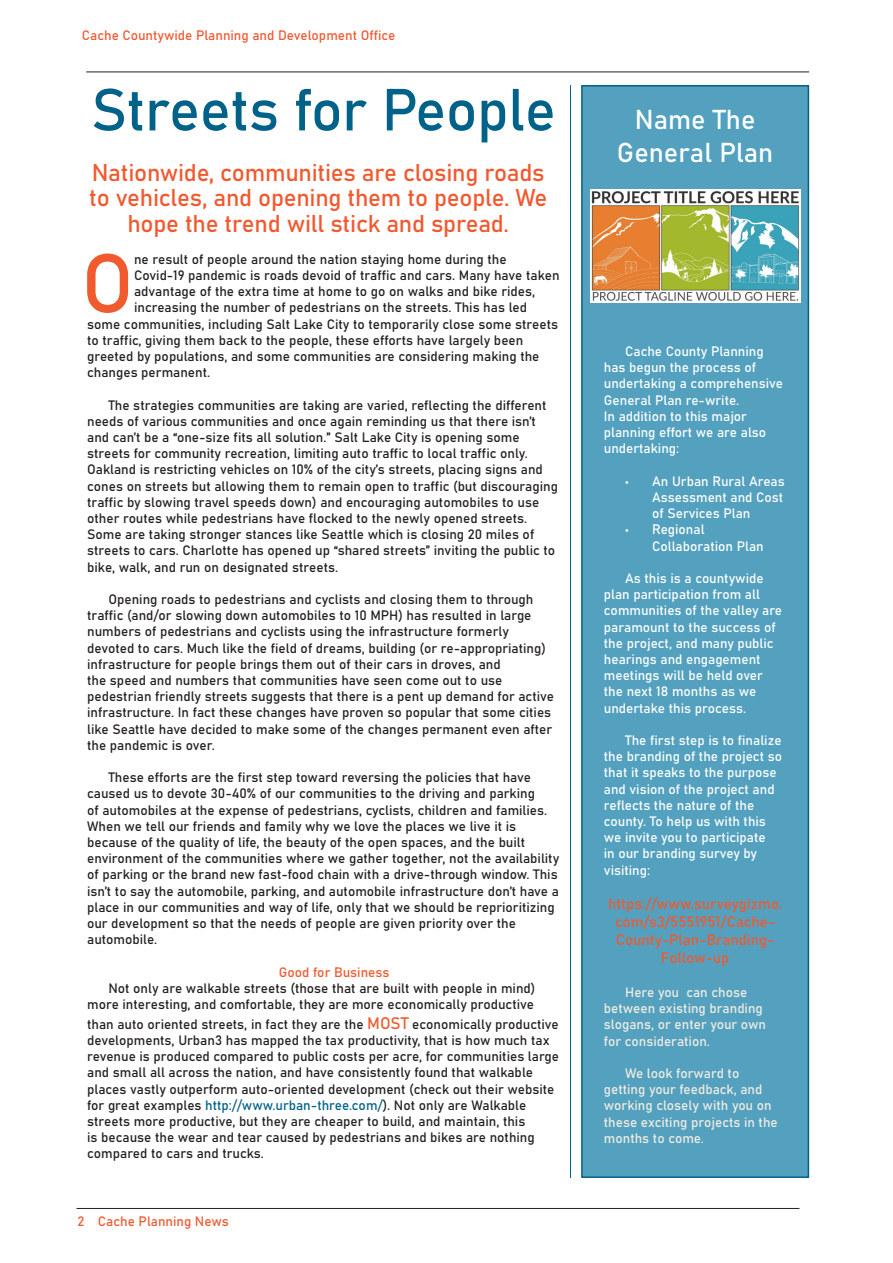
<style>
.page{position:relative;width:893px;height:1263px;background:#fff}
.page>*{position:absolute;margin:0;border:0;box-sizing:border-box;transform-origin:0 0}
.Dropcap{font:81.9px "Bahnschrift";color:#f1592f}
.Headline{font:58.5px "Bahnschrift";letter-spacing:-.01em;color:#006288}
.Sidebar{font:27px/32.4px "Bahnschrift";color:#fff;text-align:center}
.Intro{font:24px/25.8px "Bahnschrift";letter-spacing:-.01em;color:#f1592f;text-align:center}
.Copy{font:15px/18px "Bahnschrift";color:#f1592f;text-align:center}
.Copy-2{font:13.5px/16.2px "Bahnschrift";color:#231f20}
.Copy-3{font:13.5px/16.2px "Bahnschrift";color:#fff}
.Dropcap-2{font:13.5px "Bahnschrift";color:#231f20}
.Copy-4{font:13.5px/16.2px "Bahnschrift";color:#f1ece2}
.Folio_-_Section_Titl{font:13.5px "Bahnschrift";color:#f1592f}
.Copy-5{font:13.5px "Bahnschrift";color:#f1592f}
.s1{font-size:16.5px;color:#f1592f}
.s2{color:#006288}
</style>
<div class="page">
<hr style="left:77px;top:1208px;width:722px;height:1px;background:#231f20">
<hr style="left:86px;top:72px;width:723px;height:1px;background:#231f20">
<div style="left:582px;top:86px;width:226px;height:1091px;background:#53a1bf"></div>
<div style="left:581px;top:85px;width:228px;height:1093px;border:2px solid #006288"></div>
<hr style="left:570px;top:85px;width:1px;height:1093px;background:#006288">
<img style="left:590px;top:190px;width:210px;height:113px">
<p class="Folio_-_Section_Titl" style="left:82px;top:27px;width:315px">Cache Countywide Planning and Development Office</p>
<p class="Headline" style="left:91px;top:73px;width:466px">Streets for People</p>
<p class="Intro" style="left:89px;top:159px;width:460px">Nationwide, communities are closing roads to vehicles, and opening them to people. We hope the trend will stick and spread.</p>
<p class="Dropcap" style="left:81px;top:232px;width:54px">O</p>
<p class="Dropcap-2" style="left:134px;top:250px;width:374px">ne result of people around the nation staying home during the</p>
<p class="Dropcap-2" style="left:134px;top:267px;width:427px">Covid-19 pandemic is roads devoid of traffic and cars. Many have taken</p>
<p class="Dropcap-2" style="left:134px;top:283px;width:403px">advantage of the extra time at home to go on walks and bike rides,</p>
<p class="Dropcap-2" style="left:134px;top:299px;width:394px">increasing the number of pedestrians on the streets. This has led</p>
<p class="Dropcap-2" style="left:87px;top:315px;width:472px">some communities, including Salt Lake City to temporarily close some streets</p>
<p class="Dropcap-2" style="left:87px;top:331px;width:438px">to traffic, giving them back to the people, these efforts have largely been</p>
<p class="Dropcap-2" style="left:87px;top:348px;width:454px">greeted by populations, and some communities are considering making the</p>
<p class="Dropcap-2" style="left:87px;top:364px;width:125px">changes permanent.</p>
<p class="Copy-2" style="left:87px;top:397px;width:472px;text-indent:21px">The strategies communities are taking are varied, reflecting the different needs of various communities and once again reminding us that there isn’t and can’t be a “one-size fits all solution.” Salt Lake City is opening some streets for community recreation, limiting auto traffic to local traffic only.<br>Oakland is restricting vehicles on 10% of the city’s streets, placing signs and cones on streets but allowing them to remain open to traffic (but discouraging traffic by slowing travel speeds down) and encouraging automobiles to use other routes while pedestrians have flocked to the newly opened streets.<br>Some are taking stronger stances like Seattle which is closing 20 miles of streets to cars. Charlotte has opened up “shared streets” inviting the public to bike, walk, and run on designated streets.</p>
<p class="Copy-2" style="left:87px;top:591px;width:468px;text-indent:21px">Opening roads to pedestrians and cyclists and closing them to through traffic (and/or slowing down automobiles to 10 MPH) has resulted in large numbers of pedestrians and cyclists using the infrastructure formerly devoted to cars. Much like the field of dreams, building (or re-appropriating) infrastructure for people brings them out of their cars in droves, and<br>the speed and numbers that communities have seen come out to use pedestrian friendly streets suggests that there is a pent up demand for active infrastructure. In fact these changes have proven so popular that some cities like Seattle have decided to make some of the changes permanent even after the pandemic is over.</p>
<p class="Copy-2" style="left:87px;top:769px;width:474px;text-indent:21px">These efforts are the first step toward reversing the policies that have caused us to devote 30-40% of our communities to the driving and parking<br>of automobiles at the expense of pedestrians, cyclists, children and families.<br>When we tell our friends and family why we love the places we live it is because of the quality of life, the beauty of the open spaces, and the built environment of the communities where we gather together, not the availability of parking or the brand new fast-food chain with a drive-through window. This isn’t to say the automobile, parking, and automobile infrastructure don’t have a place in our communities and way of life, only that we should be reprioritizing our development so that the needs of people are given priority over the automobile.</p>
<p class="Copy-5" style="left:279px;top:963px;width:112px">Good for Business</p>
<p class="Copy-2" style="left:87px;top:980px;width:450px;text-align:right">Not only are walkable streets (those that are built with people in mind) more interesting, and comfortable, they are more economically productive</p>
<p class="Copy-2" style="left:87px;top:1016px;width:473px">than auto oriented streets, in fact they are the <span class="s1">MOST</span> economically productive developments, Urban3 has mapped the tax productivity, that is how much tax revenue is produced compared to public costs per acre, for communities large and small all across the nation, and have consistently found that walkable places vastly outperform auto-oriented development (check out their website for great examples <span class="s2">http://www.urban-three.com/</span>). Not only are Walkable streets more productive, but they are cheaper to build, and maintain, this<br>is because the wear and tear caused by pedestrians and bikes are nothing compared to cars and trucks.</p>
<p class="Folio_-_Section_Titl" style="left:77px;top:1213px;width:153px">2 Cache Planning News</p>
<p class="Sidebar" style="left:617px;top:103px;width:158px">Name The<br>General Plan</p>
<p class="Copy-3" style="left:604px;top:343px;width:181px;text-indent:21px">Cache County Planning has begun the process of undertaking a comprehensive<br>General Plan re-write.<br>In addition to this major planning effort we are also undertaking:</p>
<p class="Copy-3" style="left:652px;top:473px;width:134px;text-align:justify;text-indent:-27px">• An Urban Rural Areas Assessment and Cost of Services Plan</p>
<p class="Copy-3" style="left:652px;top:521px;width:113px;text-indent:-27px">• Regional<br>Collaboration Plan</p>
<p class="Copy-3" style="left:604px;top:570px;width:180px;text-indent:21px">As this is a countywide plan participation from all communities of the valley are paramount to the success of the project, and many public hearings and engagement meetings will be held over the next 18 months as we undertake this process.</p>
<p class="Copy-3" style="left:604px;top:732px;width:180px;text-indent:21px">The first step is to finalize the branding of the project so that it speaks to the purpose and vision of the project and reflects the nature of the county. To help us with this we invite you to participate<br>in our branding survey by visiting:</p>
<p class="Copy" style="left:608px;top:894px;width:176px">https://www.surveygizmo. com/s3/5551951/Cache-<br>County-Plan-Branding-<br>Follow-up</p>
<p class="Copy-4" style="left:604px;top:984px;width:164px;text-indent:21px">Here you can chose between existing branding slogans, or enter your own for consideration.</p>
<p class="Copy-4" style="left:604px;top:1065px;width:175px;text-indent:21px">We look forward to getting your feedback, and working closely with you on these exciting projects in the months to come.</p>
</div>
